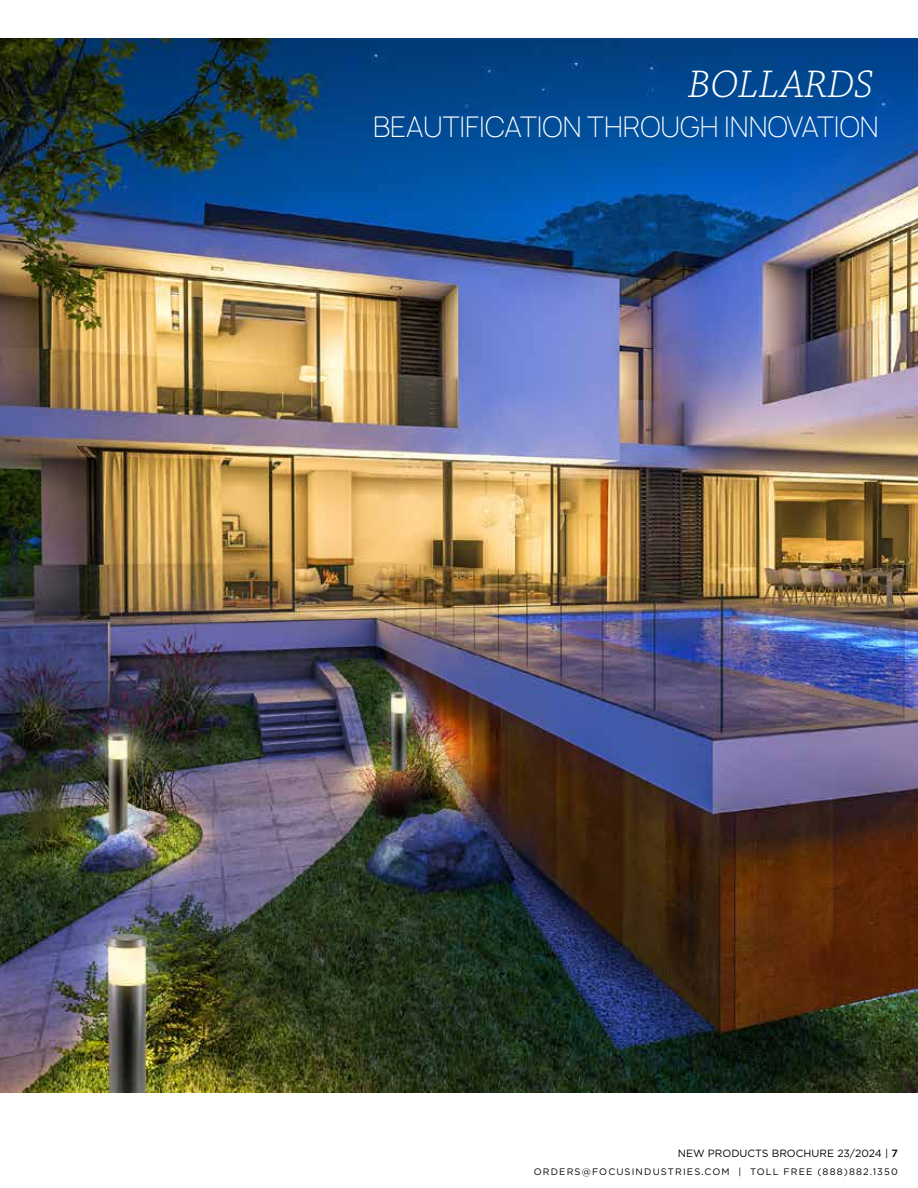
<style>
.page{position:relative;width:918px;height:1188px;background:#fff}
.page>*{position:absolute;margin:0;border:0;box-sizing:border-box;transform-origin:0 0}
.t1{font:italic 300 40.5px "Chaparral Pro";color:#fff}
.t2{font:200 28.5px "Manrope";color:#fff}
.t3{font:10.5px "Gotham";color:#000}
.t4{font:9.45px "Gotham";letter-spacing:.12em;color:#000}
.s1{font-weight:500}
</style>
<div class="page">
<img style="left:0;top:39px;width:918px;height:1054px">
<h1 class="t1" style="left:688px;top:63px;width:187px">BOLLARDS</h1>
<h2 class="t2" style="left:373px;top:111px;width:507px">BEAUTIFICATION THROUGH INNOVATION</h2>
<p class="t3" style="left:678px;top:1147px;width:222px">NEW PRODUCTS BROCHURE 23/2024 | <span class="s1">7</span></p>
<p class="t4" style="left:534px;top:1166px;width:365px">ORDERS@FOCUSINDUSTRIES.COM | TOLL FREE (888)882.1350</p>
</div>
